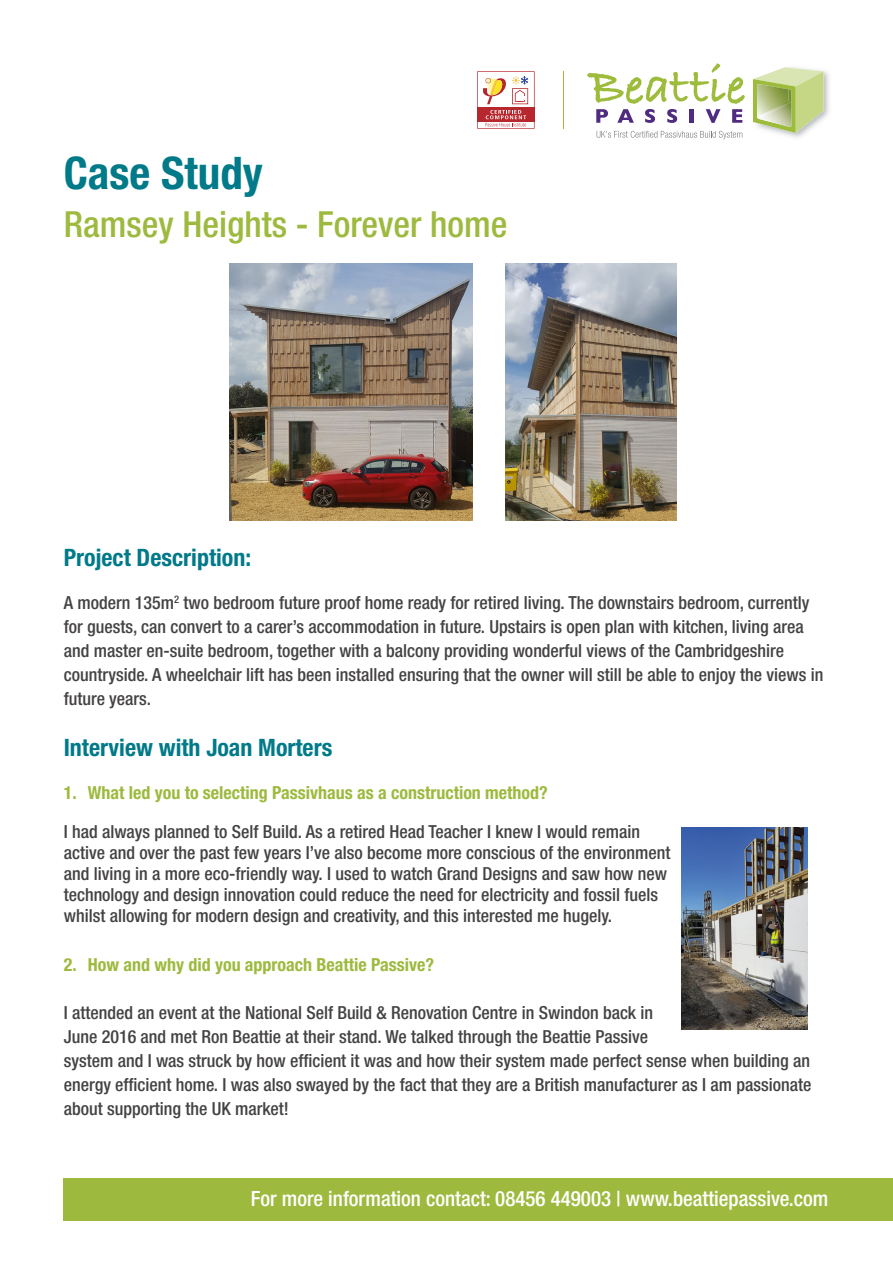
<style>
.page{position:relative;width:893px;height:1263px;background:#fff}
.page>*{position:absolute;margin:0;border:0;box-sizing:border-box;transform-origin:0 0}
.t1{font:700 condensed 45px "Helvetica Neue LT Std";color:#007a89}
.t2{font:500 condensed 36px "Helvetica Neue LT Std";color:#9dba3e}
.Paragraph_Standard{font:700 condensed 24px "Helvetica Neue LT Std";color:#007a89}
.t3{font:500 condensed 21px "Helvetica Neue LT Std";color:#fff}
.Paragraph_Standard-2{font:500 condensed 18px/24px "Helvetica Neue LT Std";color:#444242}
.t4{font:700 condensed 18px "Helvetica Neue LT Std";color:#9dba3e}
</style>
<div class="page">
<svg style="left:587px;top:63px;width:158px;height:60px"></svg>
<svg style="left:597px;top:131px;width:145px;height:8px"></svg>
<img style="left:778px;top:71px;width:51px;height:67px">
<svg style="left:753px;top:67px;width:70px;height:66px;background:#c5d396"></svg>
<svg style="left:477px;top:71px;width:58px;height:58px"></svg>
<hr style="left:563px;top:71px;width:1px;height:58px;background:#9dbc3b">
<div style="left:64px;top:1178px;width:829px;height:42px;background:#9dba3e"></div>
<img style="left:505px;top:263px;width:172px;height:258px">
<img style="left:230px;top:263px;width:243px;height:258px">
<img style="left:681px;top:827px;width:126px;height:202px">
<p class="t1" style="left:64px;top:145px;width:201px">Case Study</p>
<p class="t2" style="left:64px;top:203px;width:445px">Ramsey Heights - Forever home</p>
<p class="Paragraph_Standard" style="left:64px;top:543px;width:189px">Project Description:</p>
<p class="Paragraph_Standard-2" style="left:64px;top:591px;width:761px">A modern 135m<sup>2</sup> two bedroom future proof home ready for retired living. The downstairs bedroom, currently for guests, can convert to a carer’s accommodation in future. Upstairs is open plan with kitchen, living area and master en-suite bedroom, together with a balcony providing wonderful views of the Cambridgeshire countryside. A wheelchair lift has been installed ensuring that the owner will still be able to enjoy the views in future years.</p>
<p class="Paragraph_Standard" style="left:64px;top:732px;width:270px">Interview with Joan Morters</p>
<p class="t4" style="left:64px;top:781px;width:486px">1. What led you to selecting Passivhaus as a construction method?</p>
<p class="Paragraph_Standard-2" style="left:64px;top:821px;width:608px;line-height:21px">I had always planned to Self Build. As a retired Head Teacher I knew I would remain active and over the past few years I’ve also become more conscious of the environment and living in a more eco-friendly way. I used to watch Grand Designs and saw how new technology and design innovation could reduce the need for electricity and fossil fuels whilst allowing for modern design and creativity, and this interested me hugely.</p>
<p class="t4" style="left:64px;top:954px;width:372px">2. How and why did you approach Beattie Passive?</p>
<p class="Paragraph_Standard-2" style="left:64px;top:1000px;width:749px">I attended an event at the National Self Build &amp; Renovation Centre in Swindon back in<br>June 2016 and met Ron Beattie at their stand. We talked through the Beattie Passive<br>system and I was struck by how efficient it was and how their system made perfect sense when building an energy efficient home. I was also swayed by the fact that they are a British manufacturer as I am passionate about supporting the UK market!</p>
<p class="t3" style="left:251px;top:1186px;width:579px">For more information contact: 08456 449003 | www.beattiepassive.com</p>
</div>
